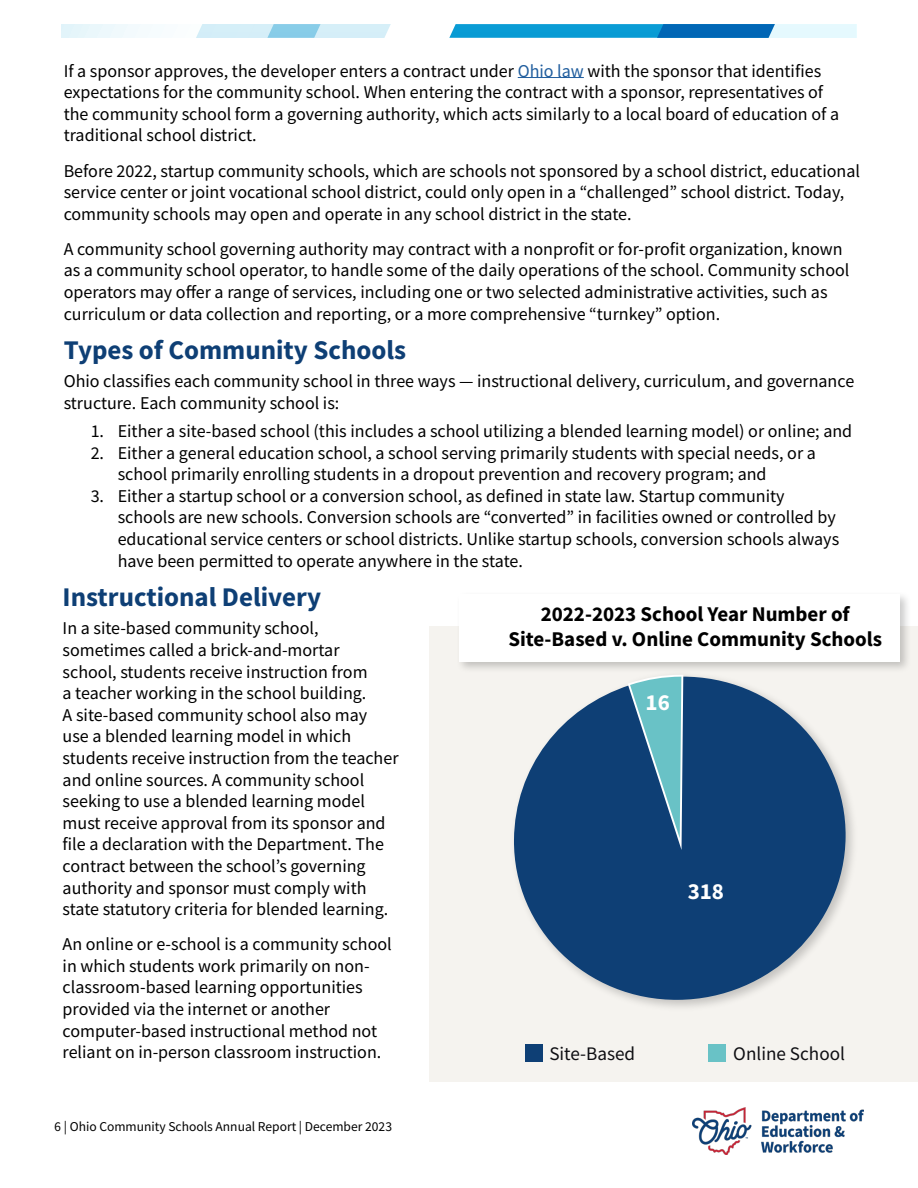
<style>
.page{position:relative;width:918px;height:1188px;background:#fff}
.page>*{position:absolute;margin:0;border:0;box-sizing:border-box;transform-origin:0 0}
.t1{font:700 27px "Source Sans Pro";color:#0e3f75}
.t2{font:26.85px "Source Sans Pro";color:#000}
.t3{font:700 22.95px "Source Sans Pro";color:#fff}
.t4{font:700 21px "Source Sans Pro";color:#000}
.t5{font:19.2px "Source Sans Pro";color:#0e0e12}
.t6{font:18px/21.6px "Source Sans Pro";color:#000}
.t7{font:13.5px "Source Sans Pro";color:#000}
.s1{color:#215e9e}
</style>
<div class="page">
<svg style="left:62px;top:24px;width:794px;height:14px"></svg>
<img style="left:692px;top:1107px;width:171px;height:47px">
<hr style="left:518px;top:77px;width:66px;height:1px;background:#215e9e">
<div style="left:429px;top:626px;width:489px;height:456px;background:#f5f3ef"></div>
<div style="left:456px;top:591px;width:456px;height:83px;background:#000;opacity:.21"></div>
<div style="left:459px;top:594px;width:441px;height:67px;background:#fff"></div>
<img style="left:506px;top:667px;width:355px;height:340px">
<svg style="left:513px;top:676px;width:334px;height:325px;fill:#0e3f75"></svg>
<svg style="left:628px;top:675px;width:55px;height:175px;background:#4b89a4"></svg>
<div style="left:525px;top:1044px;width:18px;height:18px;background:#0e3f75"></div>
<div style="left:708px;top:1044px;width:18px;height:18px;background:#69c2c6"></div>
<p class="t6" style="left:64px;top:60px;width:777px">If a sponsor approves, the developer enters a contract under <span class="s1">Ohio law</span> with the sponsor that identifies expectations for the community school. When entering the contract with a sponsor, representatives of the community school form a governing authority, which acts similarly to a local board of education of a traditional school district.</p>
<p class="t6" style="left:64px;top:160px;width:798px">Before 2022, startup community schools, which are schools not sponsored by a school district, educational service center or joint vocational school district, could only open in a “challenged” school district. Today, community schools may open and operate in any school district in the state.</p>
<p class="t6" style="left:64px;top:238px;width:787px">A community school governing authority may contract with a nonprofit or for-profit organization, known as a community school operator, to handle some of the daily operations of the school. Community school operators may offer a range of services, including one or two selected administrative activities, such as curriculum or data collection and reporting, or a more comprehensive “turnkey” option.</p>
<p class="t1" style="left:64px;top:332px;width:344px">Types of Community Schools</p>
<p class="t6" style="left:64px;top:370px;width:792px">Ohio classifies each community school in three ways — instructional delivery, curriculum, and governance structure. Each community school is:</p>
<p class="t6" style="left:91px;top:420px;width:763px">1. Either a site-based school (this includes a school utilizing a blended learning model) or online; and</p>
<p class="t6" style="left:118px;top:442px;width:700px;text-indent:-27px">2. Either a general education school, a school serving primarily students with special needs, or a school primarily enrolling students in a dropout prevention and recovery program; and</p>
<p class="t6" style="left:118px;top:485px;width:723px;text-indent:-27px">3. Either a startup school or a conversion school, as defined in state law. Startup community schools are new schools. Conversion schools are “converted” in facilities owned or controlled by educational service centers or school districts. Unlike startup schools, conversion schools always have been permitted to operate anywhere in the state.</p>
<p class="t1" style="left:63px;top:579px;width:260px">Instructional Delivery</p>
<p class="t6" style="left:63px;top:618px;width:337px">In a site-based community school, sometimes called a brick-and-mortar<br>school, students receive instruction from<br>a teacher working in the school building.<br>A site-based community school also may<br>use a blended learning model in which students receive instruction from the teacher and online sources. A community school seeking to use a blended learning model must receive approval from its sponsor and file a declaration with the Department. The contract between the school’s governing authority and sponsor must comply with state statutory criteria for blended learning.</p>
<p class="t6" style="left:63px;top:933px;width:331px">An online or e-school is a community school in which students work primarily on non&shy;classroom-based learning opportunities provided via the internet or another computer-based instructional method not reliant on in-person classroom instruction.</p>
<p class="t2" style="left:452px;top:588px;width:455px">Site-Based v. Virtual Community Schools</p>
<p class="t4" style="left:541px;top:599px;width:311px">2022-2023 School Year Number of</p>
<p class="t4" style="left:508px;top:625px;width:375px">Site-Based v. Online Community Schools</p>
<p class="t3" style="left:646px;top:687px;width:26px">16</p>
<p class="t3" style="left:688px;top:875px;width:38px">318</p>
<p class="t5" style="left:549px;top:1041px;width:87px">Site-Based</p>
<p class="t5" style="left:733px;top:1041px;width:113px">Online School</p>
<p class="t7" style="left:54px;top:1118px;width:340px">6 | Ohio Community Schools Annual Report | December 2023</p>
</div>
